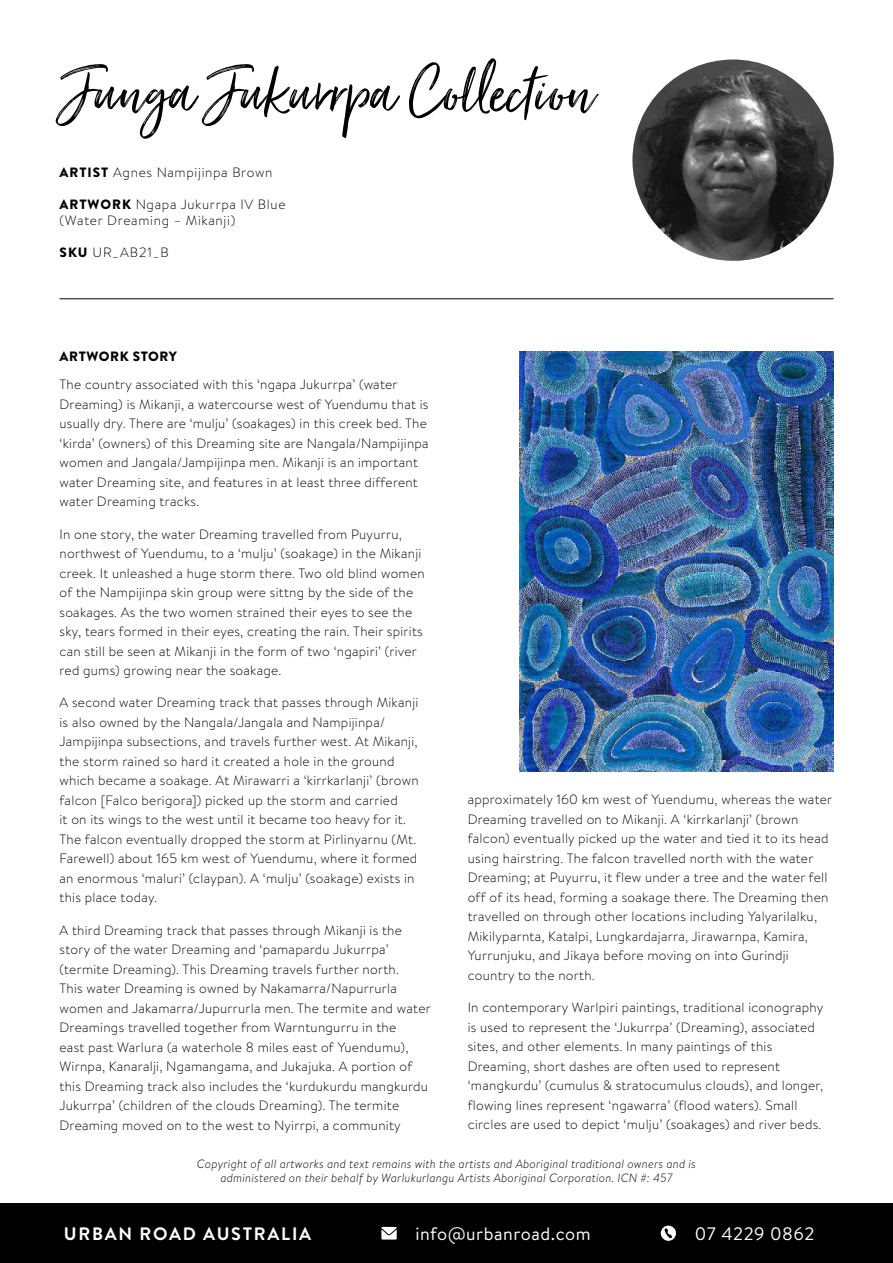
<style>
.page{position:relative;width:893px;height:1263px;background:#fff}
.page>*{position:absolute;margin:0;border:0;box-sizing:border-box;transform-origin:0 0}
.t1{font:78px "Just Lovely";color:#000}
.t2{font:18px "Brandon Text";letter-spacing:.03em;color:#fff}
.t3{font:700 18px "Brandon Text";letter-spacing:.095em;color:#fff}
.t4{font:300 13.5px/19.5px "Brandon Text";letter-spacing:.02em;color:#000}
.t5{font:300 13.5px/15.8px "Brandon Text";letter-spacing:.05em;color:#000}
.t6{font:900 13.5px "Brandon Text";letter-spacing:.04em;color:#000}
.t7{font:italic 300 12px/13.5px "Brandon Text";letter-spacing:.015em;color:#000;text-align:center}
.s1{font-weight:900}
</style>
<div class="page">
<div style="left:0;top:1203px;width:893px;height:60px;background:#000"></div>
<svg style="left:661px;top:1225px;width:15px;height:16px"></svg>
<svg style="left:381px;top:1227px;width:16px;height:12px"></svg>
<hr style="left:60px;top:298px;width:773px;height:1px;background:#000">
<img style="left:519px;top:352px;width:315px;height:419px">
<img style="left:632px;top:60px;width:202px;height:201px;border-radius:101px">
<h1 class="t1" style="left:60px;top:45px;width:536px">Junga Jukurrpa Collection</h1>
<p class="t5" style="left:60px;top:163px;width:214px"><span class="s1">ARTIST</span> Agnes Nampijinpa Brown</p>
<p class="t5" style="left:60px;top:196px;width:228px"><span class="s1">ARTWORK</span> Ngapa Jukurrpa IV Blue (Water Dreaming – Mikanji)</p>
<p class="t4" style="left:60px;top:242px;width:111px"><span class="s1">SKU</span> UR_AB21_B</p>
<p class="t6" style="left:60px;top:347px;width:119px">ARTWORK STORY</p>
<p class="t4" style="left:60px;top:374px;width:371px">The country associated with this ‘ngapa Jukurrpa’ (water Dreaming) is Mikanji, a watercourse west of Yuendumu that is usually dry. There are ‘mulju’ (soakages) in this creek bed. The ‘kirda’ (owners) of this Dreaming site are Nangala/Nampijinpa women and Jangala/Jampijinpa men. Mikanji is an important water Dreaming site, and features in at least three different water Dreaming tracks.</p>
<p class="t4" style="left:60px;top:524px;width:367px">In one story, the water Dreaming travelled from Puyurru, northwest of Yuendumu, to a ‘mulju’ (soakage) in the Mikanji creek. It unleashed a huge storm there. Two old blind women of the Nampijinpa skin group were sittng by the side of the soakages. As the two women strained their eyes to see the sky, tears formed in their eyes, creating the rain. Their spirits can still be seen at Mikanji in the form of two ‘ngapiri’ (river red gums) growing near the soakage.</p>
<p class="t4" style="left:60px;top:692px;width:361px">A second water Dreaming track that passes through Mikanji is also owned by the Nangala/Jangala and Nampijinpa/ Jampijinpa subsections, and travels further west. At Mikanji, the storm rained so hard it created a hole in the ground which became a soakage. At Mirawarri a ‘kirrkarlanji’ (brown falcon [Falco berigora]) picked up the storm and carried<br>it on its wings to the west until it became too heavy for it.<br>The falcon eventually dropped the storm at Pirlinyarnu (Mt.<br>Farewell) about 165 km west of Yuendumu, where it formed an enormous ‘maluri’ (claypan). A ‘mulju’ (soakage) exists in this place today.</p>
<p class="t4" style="left:60px;top:920px;width:373px">A third Dreaming track that passes through Mikanji is the story of the water Dreaming and ‘pamapardu Jukurrpa’ (termite Dreaming). This Dreaming travels further north.<br>This water Dreaming is owned by Nakamarra/Napurrurla women and Jakamarra/Jupurrurla men. The termite and water Dreamings travelled together from Warntungurru in the<br>east past Warlura (a waterhole 8 miles east of Yuendumu), Wirnpa, Kanaralji, Ngamangama, and Jukajuka. A portion of this Dreaming track also includes the ‘kurdukurdu mangkurdu Jukurrpa’ (children of the clouds Dreaming). The termite Dreaming moved on to the west to Nyirrpi, a community</p>
<p class="t4" style="left:468px;top:789px;width:366px">approximately 160 km west of Yuendumu, whereas the water Dreaming travelled on to Mikanji. A ‘kirrkarlanji’ (brown falcon) eventually picked up the water and tied it to its head using hairstring. The falcon travelled north with the water Dreaming; at Puyurru, it flew under a tree and the water fell off of its head, forming a soakage there. The Dreaming then travelled on through other locations including Yalyarilalku, Mikilyparnta, Katalpi, Lungkardajarra, Jirawarnpa, Kamira, Yurrunjuku, and Jikaya before moving on into Gurindji country to the north.</p>
<p class="t4" style="left:468px;top:997px;width:357px">In contemporary Warlpiri paintings, traditional iconography is used to represent the ‘Jukurrpa’ (Dreaming), associated sites, and other elements. In many paintings of this Dreaming, short dashes are often used to represent ‘mangkurdu’ (cumulus &amp; stratocumulus clouds), and longer, flowing lines represent ‘ngawarra’ (flood waters). Small circles are used to depict ‘mulju’ (soakages) and river beds.</p>
<p class="t7" style="left:197px;top:1157px;width:501px">Copyright of all artworks and text remains with the artists and Aboriginal traditional owners and is administered on their behalf by Warlukurlangu Artists Aboriginal Corporation. ICN #: 457</p>
<h2 class="t3" style="left:64px;top:1221px;width:249px">URBAN ROAD AUSTRALIA</h2>
<h2 class="t2" style="left:415px;top:1221px;width:177px">info@urbanroad.com</h2>
<h2 class="t2" style="left:695px;top:1221px;width:121px">07 4229 0862</h2>
</div>
